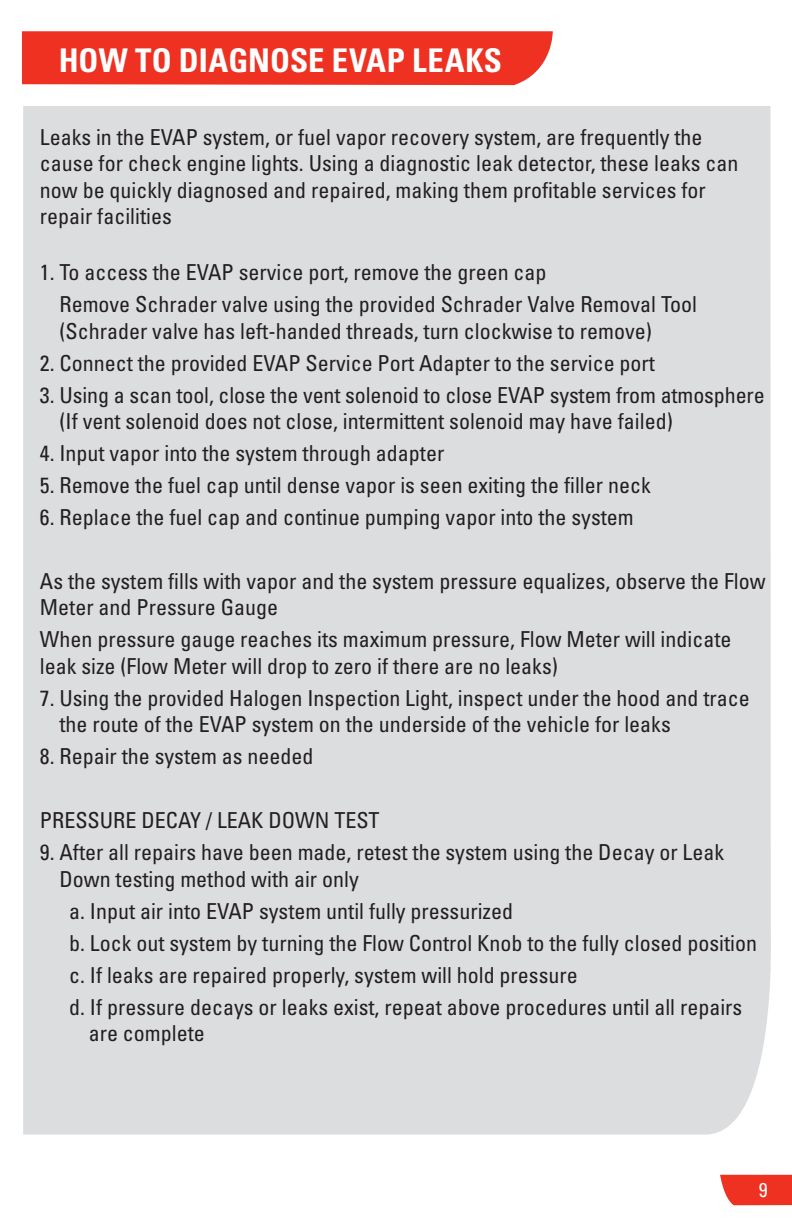
<style>
.page{position:relative;width:792px;height:1224px;background:#fff}
.page>*{position:absolute;margin:0;border:0;box-sizing:border-box;transform-origin:0 0}
.t1{font:700 condensed 32.6px "Univers LT Std";letter-spacing:.005em;color:#fff}
.t2{font:condensed 22px/26.4px "Univers LT Std";color:#231f20}
.t3{font:condensed 20px "Univers LT Std";color:#fff}
</style>
<div class="page">
<svg style="left:720px;top:1175px;width:72px;height:30px;background:#f03e30"></svg>
<div style="left:22px;top:31px;width:531px;height:54px;background:#ef3122"></div>
<div style="left:23px;top:106px;width:748px;height:1029px;background:#dcdddf"></div>
<p class="t1" style="left:59px;top:41px;width:445px">HOW TO DIAGNOSE EVAP LEAKS</p>
<p class="t2" style="left:40px;top:124px;width:664px">Leaks in the EVAP system, or fuel vapor recovery system, are frequently the</p>
<p class="t2" style="left:40px;top:150px;width:700px">cause for check engine lights. Using a diagnostic leak detector, these leaks can now be quickly diagnosed and repaired, making them profitable services for</p>
<p class="t2" style="left:40px;top:203px;width:133px">repair facilities</p>
<p class="t2" style="left:40px;top:259px;width:508px">1. To access the EVAP service port, remove the green cap</p>
<p class="t2" style="left:59px;top:291px;width:639px">Remove Schrader valve using the provided Schrader Valve Removal Tool</p>
<p class="t2" style="left:59px;top:317px;width:594px">(Schrader valve has left-handed threads, turn clockwise to remove)</p>
<p class="t2" style="left:40px;top:349px;width:617px">2. Connect the provided EVAP Service Port Adapter to the service port</p>
<p class="t2" style="left:40px;top:381px;width:726px">3. Using a scan tool, close the vent solenoid to close EVAP system from atmosphere</p>
<p class="t2" style="left:59px;top:408px;width:615px">(If vent solenoid does not close, intermittent solenoid may have failed)</p>
<p class="t2" style="left:40px;top:440px;width:406px">4. Input vapor into the system through adapter</p>
<p class="t2" style="left:40px;top:472px;width:612px">5. Remove the fuel cap until dense vapor is seen exiting the filler neck</p>
<p class="t2" style="left:40px;top:504px;width:595px">6. Replace the fuel cap and continue pumping vapor into the system</p>
<p class="t2" style="left:40px;top:568px;width:727px">As the system fills with vapor and the system pressure equalizes, observe the Flow<br>Meter and Pressure Gauge</p>
<p class="t2" style="left:40px;top:626px;width:693px">When pressure gauge reaches its maximum pressure, Flow Meter will indicate</p>
<p class="t2" style="left:40px;top:653px;width:520px">leak size (Flow Meter will drop to zero if there are no leaks)</p>
<p class="t2" style="left:40px;top:685px;width:711px">7. Using the provided Halogen Inspection Light, inspect under the hood and trace</p>
<p class="t2" style="left:59px;top:711px;width:613px">the route of the EVAP system on the underside of the vehicle for leaks</p>
<p class="t2" style="left:40px;top:743px;width:275px">8. Repair the system as needed</p>
<p class="t2" style="left:40px;top:807px;width:341px">PRESSURE DECAY / LEAK DOWN TEST</p>
<p class="t2" style="left:40px;top:839px;width:686px">9. After all repairs have been made, retest the system using the Decay or Leak</p>
<p class="t2" style="left:59px;top:865px;width:301px">Down testing method with air only</p>
<p class="t2" style="left:69px;top:897px;width:445px">a. Input air into EVAP system until fully pressurized</p>
<p class="t2" style="left:69px;top:929px;width:689px">b. Lock out system by turning the Flow Control Knob to the fully closed position</p>
<p class="t2" style="left:69px;top:961px;width:510px">c. If leaks are repaired properly, system will hold pressure</p>
<p class="t2" style="left:69px;top:993px;width:675px">d. If pressure decays or leaks exist, repeat above procedures until all repairs</p>
<p class="t2" style="left:89px;top:1020px;width:118px">are complete</p>
<p class="t3" style="left:759px;top:1178px;width:10px">9</p>
</div>
